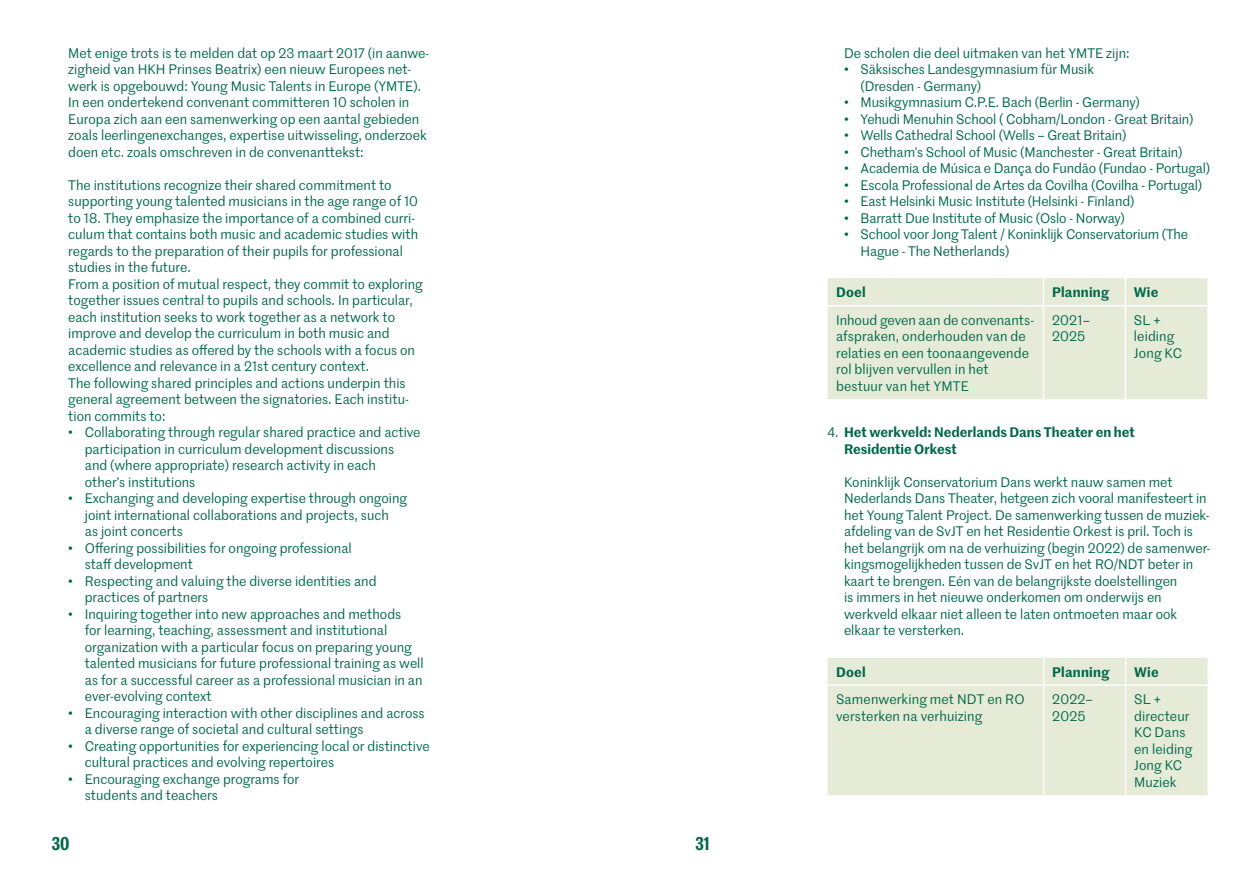
<style>
.page{position:relative;width:1259px;height:893px;background:#fff}
.page>*{position:absolute;margin:0;border:0;box-sizing:border-box;transform-origin:0 0}
.t1{font:600 18px "Marr Sans Cond";color:#00684a}
.t2{font:13.5px/16.5px "Marr Sans";color:#00684a}
.t3{font:600 13.5px/16.5px "Marr Sans";color:#00684a}
.s1{font-family:"Arial"}
.s2{font-weight:400}
</style>
<div class="page">
<div style="left:827px;top:278px;width:380px;height:121px;background:#e5ebd7"></div>
<hr style="left:1042px;top:278px;width:2px;height:27px;background:#fff">
<hr style="left:1124px;top:278px;width:2px;height:27px;background:#fff">
<hr style="left:827px;top:305px;width:216px;height:1px;background:#fff">
<hr style="left:1043px;top:305px;width:82px;height:1px;background:#fff">
<hr style="left:1042px;top:306px;width:2px;height:93px;background:#fff">
<hr style="left:1125px;top:305px;width:82px;height:1px;background:#fff">
<hr style="left:1124px;top:306px;width:2px;height:93px;background:#fff">
<div style="left:827px;top:658px;width:380px;height:137px;background:#e5ebd7"></div>
<svg style="left:1043px;top:658px;width:1px;height:26px"></svg>
<svg style="left:1125px;top:658px;width:1px;height:26px"></svg>
<hr style="left:827px;top:684px;width:216px;height:2px;background:#fff">
<hr style="left:1043px;top:684px;width:82px;height:2px;background:#fff">
<hr style="left:1043px;top:686px;width:1px;height:109px;background:#fff">
<hr style="left:1125px;top:684px;width:82px;height:2px;background:#fff">
<hr style="left:1125px;top:686px;width:1px;height:109px;background:#fff">
<p class="t2" style="left:68px;top:44px;width:362px">Met enige trots is te melden dat op 23 maart 2017 (in aanwe&shy;zigheid van HKH Prinses Beatrix) een nieuw Europees net&shy;werk is opgebouwd: Young Music Talents in Europe (YMTE).<br>In een ondertekend convenant committeren 10 scholen in Europa zich aan een samenwerking op een aantal gebieden zoals leerlingenexchanges, expertise uitwisseling, onderzoek doen etc. zoals omschreven in de convenanttekst:</p>
<p class="t2" style="left:68px;top:176px;width:356px">The institutions recognize their shared commitment to supporting young talented musicians in the age range of 10 to 18. They emphasize the importance of a combined curri&shy;culum that contains both music and academic studies with regards to the preparation of their pupils for professional studies in the future.<br>From a position of mutual respect, they commit to exploring together issues central to pupils and schools. In particular, each institution seeks to work together as a network to improve and develop the curriculum in both music and academic studies as offered by the schools with a focus on excellence and relevance in a 21st century context.<br>The following shared principles and actions underpin this general agreement between the signatories. Each institu&shy;tion commits to:</p>
<p class="t2" style="left:85px;top:424px;width:337px;text-indent:-16px"><span class="s1">•</span> Collaborating through regular shared practice and active participation in curriculum development discussions<br>and (where appropriate) research activity in each<br>other’s institutions</p>
<p class="t2" style="left:85px;top:490px;width:324px;text-indent:-16px"><span class="s1">•</span> Exchanging and developing expertise through ongoing joint international collaborations and projects, such<br>as joint concerts</p>
<p class="t2" style="left:85px;top:539px;width:268px;text-indent:-16px"><span class="s1">•</span> Offering possibilities for ongoing professional staff development</p>
<p class="t2" style="left:85px;top:572px;width:293px;text-indent:-16px"><span class="s1">•</span> Respecting and valuing the diverse identities and practices of partners</p>
<p class="t2" style="left:85px;top:605px;width:340px;text-indent:-16px"><span class="s1">•</span> Inquiring together into new approaches and methods<br>for learning, teaching, assessment and institutional organization with a particular focus on preparing young talented musicians for future professional training as well as for a successful career as a professional musician in an ever-evolving context</p>
<p class="t2" style="left:85px;top:704px;width:341px;text-indent:-16px"><span class="s1">•</span> Encouraging interaction with other disciplines and across a diverse range of societal and cultural settings</p>
<p class="t2" style="left:85px;top:737px;width:346px;text-indent:-16px"><span class="s1">•</span> Creating opportunities for experiencing local or distinctive cultural practices and evolving repertoires</p>
<p class="t2" style="left:85px;top:770px;width:216px;text-indent:-16px"><span class="s1">•</span> Encouraging exchange programs for students and teachers</p>
<h1 class="t1" style="left:52px;top:830px;width:19px">30</h1>
<h1 class="t1" style="left:695px;top:830px;width:16px">31</h1>
<p class="t2" style="left:844px;top:44px;width:287px">De scholen die deel uitmaken van het YMTE zijn:</p>
<p class="t2" style="left:860px;top:61px;width:235px;text-indent:-16px"><span class="s1">•</span> Säksisches Landesgymnasium für Musik (Dresden - Germany)</p>
<p class="t2" style="left:844px;top:94px;width:297px"><span class="s1">•</span> Musikgymnasium C.P.E. Bach (Berlin - Germany)</p>
<p class="t2" style="left:844px;top:110px;width:351px"><span class="s1">•</span> Yehudi Menuhin School ( Cobham/London - Great Britain)</p>
<p class="t2" style="left:844px;top:127px;width:284px"><span class="s1">•</span> Wells Cathedral School (Wells – Great Britain)</p>
<p class="t2" style="left:844px;top:143px;width:340px"><span class="s1">•</span> Chetham’s School of Music (Manchester - Great Britain)</p>
<p class="t2" style="left:844px;top:160px;width:368px"><span class="s1">•</span> Academia de Música e Dança do Fundão (Fundao - Portugal)</p>
<p class="t2" style="left:844px;top:176px;width:360px"><span class="s1">•</span> Escola Professional de Artes da Covilha (Covilha - Portugal)</p>
<p class="t2" style="left:844px;top:193px;width:292px"><span class="s1">•</span> East Helsinki Music Institute (Helsinki - Finland)</p>
<p class="t2" style="left:844px;top:209px;width:282px"><span class="s1">•</span> Barratt Due Institute of Music (Oslo - Norway)</p>
<p class="t2" style="left:860px;top:226px;width:329px;text-indent:-16px"><span class="s1">•</span> School voor Jong Talent / Koninklijk Conservatorium (The<br>Hague - The Netherlands)</p>
<p class="t3" style="left:836px;top:283px;width:31px">Doel</p>
<p class="t3" style="left:1052px;top:283px;width:59px">Planning</p>
<p class="t3" style="left:1134px;top:283px;width:26px">Wie</p>
<p class="t2" style="left:836px;top:311px;width:199px">Inhoud geven aan de convenants&shy;afspraken, onderhouden van de relaties en een toonaangevende rol blijven vervullen in het bestuur van het YMTE</p>
<p class="t2" style="left:1052px;top:311px;width:39px">2021–<br>2025</p>
<p class="t2" style="left:1134px;top:311px;width:50px">SL + leiding<br>Jong KC</p>
<p class="t3" style="left:844px;top:423px;width:292px;text-indent:-16px"><span class="s2">4.</span> Het werkveld: Nederlands Dans Theater en het<br>Residentie Orkest</p>
<p class="t2" style="left:844px;top:473px;width:368px">Koninklijk Conservatorium Dans werkt nauw samen met Nederlands Dans Theater, hetgeen zich vooral manifesteert in het Young Talent Project. De samenwerking tussen de muziek&shy;afdeling van de SvJT en het Residentie Orkest is pril. Toch is het belangrijk om na de verhuizing (begin 2022) de samenwer&shy;kingsmogelijkheden tussen de SvJT en het RO/NDT beter in kaart te brengen. Eén van de belangrijkste doelstellingen<br>is immers in het nieuwe onderkomen om onderwijs en werkveld elkaar niet alleen te laten ontmoeten maar ook elkaar te versterken.</p>
<p class="t3" style="left:836px;top:663px;width:31px">Doel</p>
<p class="t3" style="left:1052px;top:663px;width:59px">Planning</p>
<p class="t3" style="left:1134px;top:663px;width:26px">Wie</p>
<p class="t2" style="left:836px;top:691px;width:190px">Samenwerking met NDT en RO versterken na verhuizing</p>
<p class="t2" style="left:1052px;top:691px;width:42px">2022–<br>2025</p>
<p class="t2" style="left:1134px;top:691px;width:60px">SL + directeur<br>KC Dans en leiding<br>Jong KC<br>Muziek</p>
</div>
